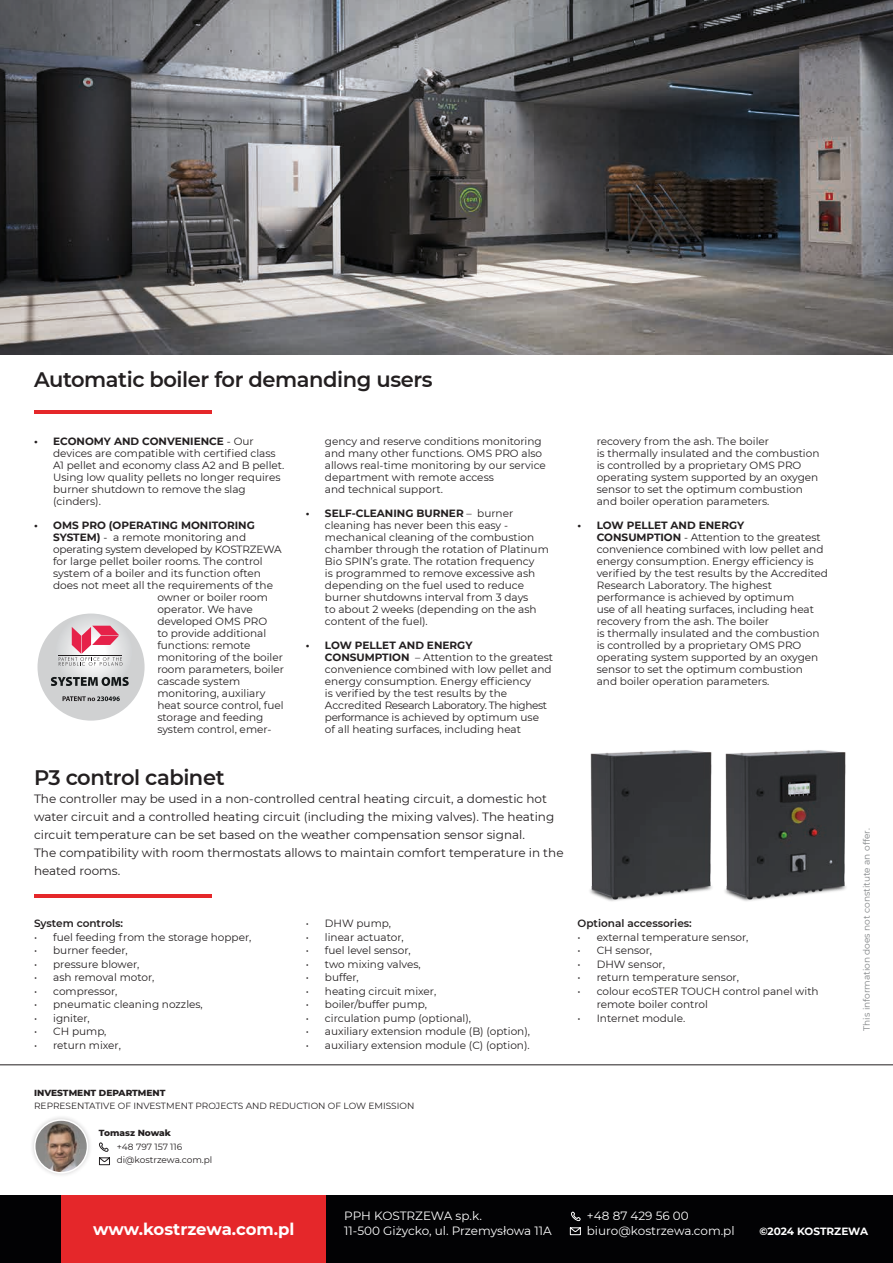
<style>
.page{position:relative;width:893px;height:1263px;background:#fff}
.page>*{position:absolute;margin:0;border:0;box-sizing:border-box;transform-origin:0 0}
.SPIS_TREŚCI{font:600 21px "Montserrat";letter-spacing:-.02em;color:#231f20}
.t1{font:700 16.5px "Montserrat";letter-spacing:-.005em;color:#fff}
.SPIS_TREŚCI-2{font:12px/18px "Montserrat";color:#231f20}
.t2{font:12px "Montserrat";color:#fff}
.t3{font:10.5px/12px "Montserrat";color:#231f20}
.t4{font:10.5px "Montserrat";letter-spacing:-.02em;color:#231f20}
.SPIS_TREŚCI-3{font:600 10.5px "Montserrat";color:#231f20}
.t5{font:700 10.5px "Montserrat";color:#231f20}
.t6{font:700 10.5px "Montserrat";letter-spacing:-.005em;color:#fff}
.SPIS_TREŚCI-4{font:9px "Montserrat";color:#231f20}
.t7{font:9px "Montserrat";color:#818486}
.SPIS_TREŚCI-5{font:800 9px "Montserrat";color:#231f20}
.s1{font-weight:700}
</style>
<div class="page">
<svg style="left:38px;top:613px;width:107px;height:108px;background:#d4d5d6"></svg>
<hr style="left:58px;top:656px;width:64px;height:1px;background:#231f20">
<svg style="left:59px;top:626px;width:63px;height:40px"></svg>
<svg style="left:63px;top:696px;width:57px;height:5px"></svg>
<svg style="left:51px;top:677px;width:78px;height:9px"></svg>
<img style="left:590px;top:750px;width:122px;height:151px">
<div style="left:0;top:1195px;width:893px;height:68px;background:#020204"></div>
<div style="left:62px;top:1195px;width:264px;height:68px;background:#e5272a"></div>
<img style="left:0;top:0;width:893px;height:354px">
<hr style="left:34px;top:411px;width:177px;height:3px;background:#e5272a">
<hr style="left:34px;top:894px;width:177px;height:4px;background:#e5272a">
<img style="left:724px;top:750px;width:122px;height:151px">
<svg style="left:571px;top:1211px;width:10px;height:10px"></svg>
<svg style="left:569px;top:1227px;width:12px;height:8px"></svg>
<hr style="left:0;top:1064px;width:893px;height:1px;background:#231f20">
<svg style="left:99px;top:1142px;width:10px;height:9px"></svg>
<svg style="left:99px;top:1157px;width:11px;height:8px"></svg>
<div style="left:29px;top:1114px;width:63px;height:64px;background:#231f20;opacity:.2"></div>
<img style="left:35px;top:1120px;width:52px;height:53px;border-radius:26px">
<div style="left:34px;top:1119px;width:54px;height:54px;border:2px solid #fff;border-radius:50%"></div>
<p class="SPIS_TREŚCI" style="left:34px;top:365px;width:400px">Automatic boiler for demanding users</p>
<p class="t3" style="left:53px;top:435px;width:233px;text-indent:-19px"><span class="s1">• ECONOMY AND CONVENIENCE</span> - Our devices are compatible with certified class A1 pellet and economy class A2 and B pellet.<br>Using low quality pellets no longer requires burner shutdown to remove the slag (cinders).</p>
<p class="t5" style="left:34px;top:518px;width:222px">• OMS PRO (OPERATING MONITORING</p>
<p class="t3" style="left:53px;top:531px;width:194px"><span class="s1">SYSTEM)</span> - a remote monitoring and</p>
<p class="t4" style="left:53px;top:542px;width:230px">operating system developed by KOSTRZEWA</p>
<p class="t3" style="left:53px;top:555px;width:211px">for large pellet boiler rooms. The control</p>
<p class="t3" style="left:53px;top:567px;width:209px">system of a boiler and its function often</p>
<p class="t3" style="left:53px;top:579px;width:221px">does not meet all the requirements of the</p>
<p class="t3" style="left:157px;top:591px;width:112px">owner or boiler room</p>
<p class="t3" style="left:157px;top:603px;width:97px">operator. We have</p>
<p class="t3" style="left:157px;top:615px;width:111px">developed OMS PRO</p>
<p class="t3" style="left:157px;top:627px;width:110px">to provide additional</p>
<p class="t3" style="left:157px;top:639px;width:95px">functions: remote</p>
<p class="t3" style="left:157px;top:651px;width:127px">monitoring of the boiler</p>
<p class="t3" style="left:157px;top:663px;width:128px">room parameters, boiler</p>
<p class="t3" style="left:157px;top:675px;width:84px">cascade system</p>
<p class="t3" style="left:157px;top:687px;width:110px">monitoring, auxiliary</p>
<p class="t3" style="left:157px;top:699px;width:128px">heat source control, fuel</p>
<p class="t3" style="left:157px;top:711px;width:108px">storage and feeding</p>
<p class="t3" style="left:157px;top:723px;width:116px">system control, emer-</p>
<p class="t3" style="left:325px;top:435px;width:222px">gency and reserve conditions monitoring and many other functions. OMS PRO also allows real-time monitoring by our service department with remote access<br>and technical support.</p>
<p class="t3" style="left:325px;top:507px;width:225px;text-indent:-19px"><span class="s1">• SELF-CLEANING BURNER</span> – burner cleaning has never been this easy - mechanical cleaning of the combustion chamber through the rotation of Platinum Bio SPIN’s grate. The rotation frequency<br>is programmed to remove excessive ash depending on the fuel used to reduce burner shutdowns interval from 3 days<br>to about 2 weeks (depending on the ash content of the fuel).</p>
<p class="t3" style="left:325px;top:639px;width:230px;text-indent:-19px"><span class="s1">• LOW PELLET AND ENERGY CONSUMPTION</span> – Attention to the greatest convenience combined with low pellet and energy consumption. Energy efficiency<br>is verified by the test results by the Accredited Research Laboratory. The highest performance is achieved by optimum use<br>of all heating surfaces, including heat</p>
<p class="SPIS_TREŚCI" style="left:34px;top:762px;width:192px">P3 control cabinet</p>
<p class="SPIS_TREŚCI-2" style="left:34px;top:789px;width:514px">The controller may be used in a non-controlled central heating circuit, a domestic hot</p>
<p class="SPIS_TREŚCI-2" style="left:34px;top:807px;width:522px">water circuit and a controlled heating circuit (including the mixing valves). The heating circuit temperature can be set based on the weather compensation sensor signal.</p>
<p class="SPIS_TREŚCI-2" style="left:34px;top:843px;width:531px">The compatibility with room thermostats allows to maintain comfort temperature in the heated rooms.</p>
<p class="t3" style="left:597px;top:435px;width:224px">recovery from the ash. The boiler<br>is thermally insulated and the combustion is controlled by a proprietary OMS PRO operating system supported by an oxygen sensor to set the optimum combustion and boiler operation parameters.</p>
<p class="t3" style="left:597px;top:519px;width:233px;text-indent:-19px"><span class="s1">• LOW PELLET AND ENERGY CONSUMPTION</span> - Attention to the greatest convenience combined with low pellet and energy consumption. Energy efficiency is verified by the test results by the Accredited Research Laboratory. The highest performance is achieved by optimum<br>use of all heating surfaces, including heat recovery from the ash. The boiler<br>is thermally insulated and the combustion is controlled by a proprietary OMS PRO operating system supported by an oxygen sensor to set the optimum combustion<br>and boiler operation parameters.</p>
<p class="SPIS_TREŚCI-3" style="left:34px;top:916px;width:91px">System controls:</p>
<p class="t3" style="left:34px;top:930px;width:219px">• fuel feeding from the storage hopper,</p>
<p class="t3" style="left:34px;top:944px;width:95px">• burner feeder,</p>
<p class="t3" style="left:34px;top:957px;width:107px">• pressure blower,</p>
<p class="t3" style="left:34px;top:971px;width:122px">• ash removal motor,</p>
<p class="t3" style="left:34px;top:984px;width:85px">• compressor,</p>
<p class="t3" style="left:34px;top:998px;width:170px">• pneumatic cleaning nozzles,</p>
<p class="t3" style="left:34px;top:1011px;width:57px">• igniter,</p>
<p class="t3" style="left:34px;top:1025px;width:74px">• CH pump,</p>
<p class="t3" style="left:34px;top:1038px;width:88px">• return mixer,</p>
<p class="t3" style="left:306px;top:917px;width:87px">• DHW pump,</p>
<p class="t3" style="left:306px;top:930px;width:99px">• linear actuator,</p>
<p class="t3" style="left:306px;top:944px;width:106px">• fuel level sensor,</p>
<p class="t3" style="left:306px;top:957px;width:116px">• two mixing valves,</p>
<p class="t3" style="left:306px;top:971px;width:55px">• buffer,</p>
<p class="t3" style="left:306px;top:984px;width:132px">• heating circuit mixer,</p>
<p class="t3" style="left:306px;top:998px;width:123px">• boiler/buffer pump,</p>
<p class="t3" style="left:306px;top:1011px;width:167px">• circulation pump (optional),</p>
<p class="t3" style="left:306px;top:1025px;width:226px">• auxiliary extension module (B) (option),</p>
<p class="t3" style="left:306px;top:1038px;width:225px">• auxiliary extension module (C) (option).</p>
<p class="SPIS_TREŚCI-5" style="left:34px;top:1086px;width:133px">INVESTMENT DEPARTMENT</p>
<p class="SPIS_TREŚCI-4" style="left:34px;top:1100px;width:382px">REPRESENTATIVE OF INVESTMENT PROJECTS AND REDUCTION OF LOW EMISSION</p>
<p class="SPIS_TREŚCI-5" style="left:99px;top:1126px;width:74px">Tomasz Nowak</p>
<p class="SPIS_TREŚCI-4" style="left:117px;top:1140px;width:67px">+48 797 157 116</p>
<p class="SPIS_TREŚCI-4" style="left:117px;top:1154px;width:97px">di@kostrzewa.com.pl</p>
<p class="SPIS_TREŚCI-3" style="left:578px;top:916px;width:116px">Optional accessories:</p>
<p class="t3" style="left:578px;top:930px;width:172px">• external temperature sensor,</p>
<p class="t3" style="left:578px;top:944px;width:76px">• CH sensor,</p>
<p class="t3" style="left:578px;top:957px;width:89px">• DHW sensor,</p>
<p class="t3" style="left:578px;top:971px;width:163px">• return temperature sensor,</p>
<p class="t3" style="left:597px;top:984px;width:223px;line-height:13.5px;text-indent:-19px">• colour ecoSTER TOUCH control panel with remote boiler control</p>
<p class="t3" style="left:578px;top:1011px;width:109px">• Internet module.</p>
<p class="t7" style="left:860px;top:1031px;width:204px;rotate:-90deg">This information does not constitute an offer.</p>
<p class="t1" style="left:93px;top:1217px;width:203px">www.kostrzewa.com.pl</p>
<p class="t2" style="left:344px;top:1208px;width:139px">PPH KOSTRZEWA sp.k.</p>
<p class="t2" style="left:344px;top:1222px;width:209px">11-500 Giżycko, ul. Przemysłowa 11A</p>
<p class="t2" style="left:587px;top:1208px;width:103px">+48 87 429 56 00</p>
<p class="t2" style="left:587px;top:1222px;width:149px">biuro@kostrzewa.com.pl</p>
<p class="t6" style="left:759px;top:1223px;width:110px">©2024 KOSTRZEWA</p>
</div>
